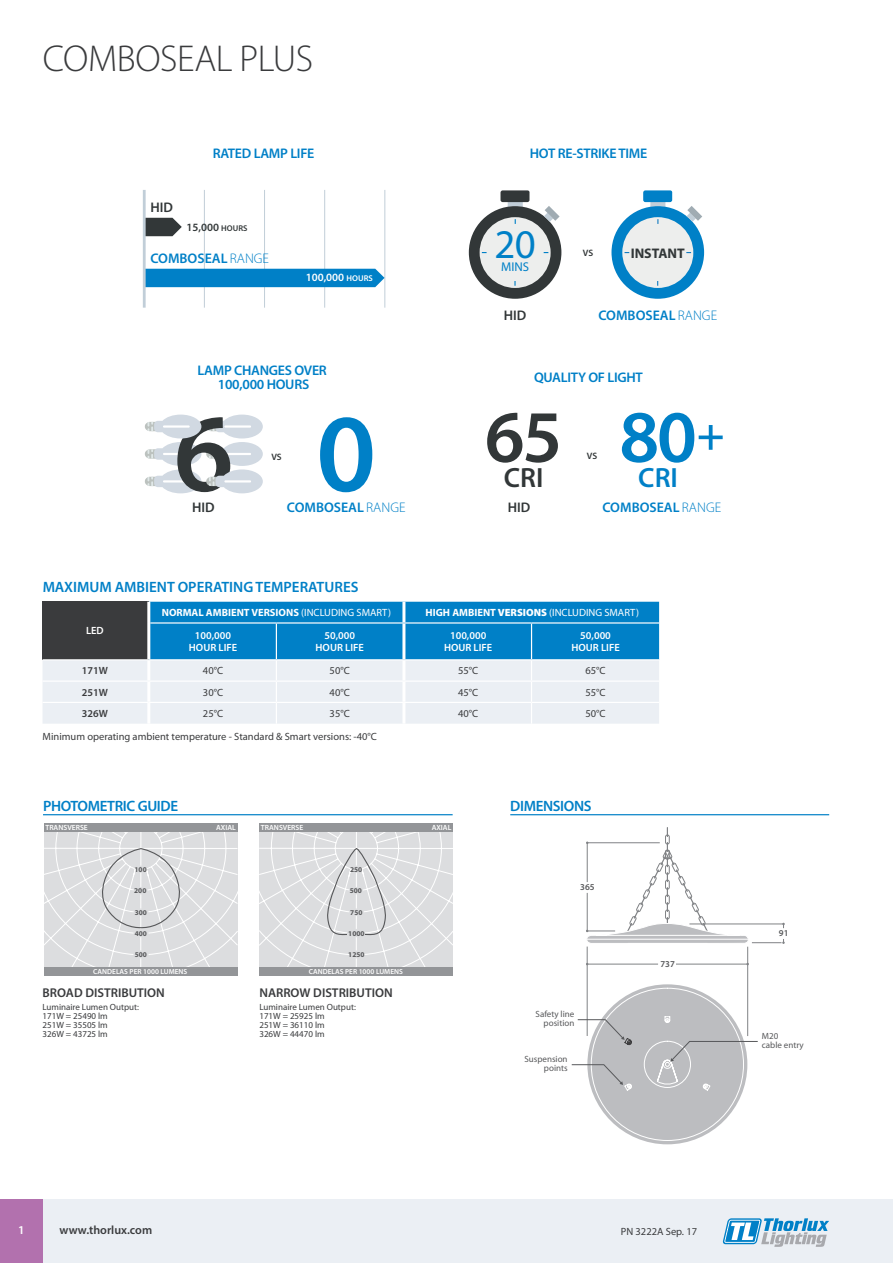
<style>
.page{position:relative;width:893px;height:1263px;background:#fff}
.page>*{position:absolute;margin:0;border:0;box-sizing:border-box;transform-origin:0 0}
.t1{font:600 74.4px "Myriad Pro";color:#0080c7}
.t2{font:600 74.4px "Myriad Pro";color:#323738}
.t3{font:40.95px "Myriad Pro";color:#0080c7}
.t4{font:300 37.5px "Myriad Pro";letter-spacing:-.01em;color:#3a3b3d}
.t5{font:600 27.9px "Myriad Pro";color:#0080c7}
.t6{font:600 27.9px "Myriad Pro";color:#323738}
.t7{font:600 15px "Myriad Pro";letter-spacing:-.005em;color:#0080c7}
.t8{font:600 15px "Myriad Pro";letter-spacing:-.025em;color:#0080c7}
.t9{font:600 13.95px/14px "Myriad Pro";letter-spacing:-.02em;color:#0080c7;text-align:center}
.t10{font:600 13.95px "Myriad Pro";color:#0080c7}
.t11{font:600 13.95px "Myriad Pro";color:#323738}
.t12{font:700 13.95px "Myriad Pro";color:#323738}
.t13{font:600 12.75px "Myriad Pro";color:#3a3b3d}
.t14{font:12.75px "Myriad Pro";color:#0080c7}
.t15{font:600 12px "Myriad Pro";color:#3a3b3d}
.t16{font:600 12px "Myriad Pro";color:#fff}
.t17{font:600 11.1px "Myriad Pro";color:#fff}
.t18{font:600 11.1px "Myriad Pro";color:#323738}
.t19{font:10.5px "Myriad Pro";color:#3a3b3d}
.t20{font:600 10.5px/12px "Myriad Pro";color:#fff;text-align:center}
.t21{font:700 10.5px "Myriad Pro";color:#fff}
.t22{font:10.5px "Myriad Pro";color:#fff}
.t23{font:600 10.5px "Myriad Pro";color:#3a3b3d}
.t24{font:600 9.3px "Myriad Pro";color:#323738}
.t25{font:9px/9px "Myriad Pro";color:#3a3b3d}
.t26{font:9px/9px "Myriad";color:#57585a;text-align:right}
.t27{font:600 9px "Myriad Pro";color:#57585a}
.t28{font:600 7.5px "Myriad Pro";color:#fff}
.t29{font:600 7.35px "Myriad Pro";color:#fff}
.t30{font:700 7.35px "Myriad Pro";color:#57585a}
.s1{font-size:8.4px}
.s2{font-weight:300}
.s3{font-weight:400}
.s4{font-weight:700}
.s5{font-weight:900}
</style>
<div class="page">
<hr style="left:510px;top:814px;width:319px;height:1px;background:#0080c7">
<hr style="left:43px;top:814px;width:410px;height:1px;background:#0080c7">
<svg style="left:508px;top:202px;width:15px;height:5px"></svg>
<div style="left:469px;top:206px;width:92px;height:93px;background:#323738;border-radius:50%"></div>
<svg style="left:544px;top:206px;width:16px;height:16px"></svg>
<div style="left:480px;top:217px;width:71px;height:71px;background:#edeeed;border-radius:50%"></div>
<div style="left:500px;top:190px;width:30px;height:12px;background:#323738;border-radius:2px"></div>
<svg style="left:650px;top:202px;width:15px;height:5px"></svg>
<div style="left:611px;top:206px;width:93px;height:93px;background:#0080c7;border-radius:50%"></div>
<svg style="left:687px;top:206px;width:15px;height:16px"></svg>
<div style="left:622px;top:217px;width:71px;height:71px;background:#edeeed;border-radius:50%"></div>
<div style="left:643px;top:190px;width:29px;height:12px;background:#0080c7;border-radius:2px"></div>
<svg style="left:320px;top:417px;width:52px;height:75px"></svg>
<svg style="left:145px;top:415px;width:118px;height:78px"></svg>
<hr style="left:224px;top:480px;width:27px;height:2px;background:#fff">
<svg style="left:699px;top:425px;width:24px;height:25px"></svg>
<hr style="left:204px;top:190px;width:1px;height:118px;background:#c1ced8">
<hr style="left:264px;top:190px;width:1px;height:118px;background:#c1ced8">
<hr style="left:324px;top:190px;width:1px;height:118px;background:#c1ced8">
<hr style="left:384px;top:190px;width:1px;height:118px;background:#c1ced8">
<svg style="left:146px;top:218px;width:36px;height:18px"></svg>
<div style="left:146px;top:269px;width:239px;height:18px;background:#0080c7"></div>
<hr style="left:143px;top:190px;width:3px;height:118px;background:#c1ced8">
<hr style="left:676px;top:964px;width:72px;height:1px;background:#808285">
<hr style="left:587px;top:946px;width:1px;height:90px;background:#808285">
<hr style="left:747px;top:947px;width:1px;height:89px;background:#808285">
<hr style="left:587px;top:964px;width:71px;height:1px;background:#808285">
<svg style="left:571px;top:987px;width:187px;height:154px"></svg>
<svg style="left:586px;top:827px;width:199px;height:117px"></svg>
<svg style="left:259px;top:831px;width:194px;height:145px;background:#dcdddf"></svg>
<div style="left:259px;top:823px;width:194px;height:8px;background:#939598"></div>
<div style="left:259px;top:967px;width:194px;height:8px;background:#939598"></div>
<div style="left:44px;top:823px;width:194px;height:8px;background:#939598"></div>
<svg style="left:44px;top:831px;width:194px;height:145px;background:#d8d9db"></svg>
<svg style="left:43px;top:602px;width:616px;height:122px;background:#85b7d5"></svg>
<div style="left:0;top:1199px;width:893px;height:64px;background:#ebeff4"></div>
<svg style="left:723px;top:1218px;width:106px;height:29px"></svg>
<div style="left:0;top:1199px;width:43px;height:64px;background:#b271ae"></div>
<h3 class="t4" style="left:43px;top:36px;width:272px">COMBOSEAL PLUS</h3>
<h3 class="t9" style="left:213px;top:146px;width:103px">RATED LAMP LIFE</h3>
<h3 class="t11" style="left:150px;top:199px;width:24px">HID</h3>
<p class="t18" style="left:186px;top:220px;width:63px">15,000 <span class="s1">HOURS</span></p>
<h3 class="t10" style="left:150px;top:249px;width:120px">COMBOSEAL <span class="s2">RANGE</span></h3>
<p class="t17" style="left:306px;top:270px;width:69px">100,000 <span class="s1">HOURS</span></p>
<h3 class="t9" style="left:530px;top:146px;width:119px">HOT RE-STRIKE TIME</h3>
<h2 class="t3" style="left:495px;top:219px;width:43px">20</h2>
<p class="t14" style="left:501px;top:258px;width:29px">MINS</p>
<h3 class="t11" style="left:504px;top:307px;width:24px">HID</h3>
<p class="t24" style="left:583px;top:247px;width:12px">VS</p>
<h3 class="t12" style="left:631px;top:244px;width:56px">INSTANT</h3>
<h3 class="t10" style="left:598px;top:307px;width:120px">COMBOSEAL <span class="s2">RANGE</span></h3>
<h3 class="t9" style="left:198px;top:363px;width:131px">LAMP CHANGES OVER<br>100,000 HOURS</h3>
<h3 class="t9" style="left:534px;top:370px;width:110px">QUALITY OF LIGHT</h3>
<p class="t24" style="left:271px;top:451px;width:12px">VS</p>
<h3 class="t11" style="left:192px;top:499px;width:24px">HID</h3>
<h3 class="t10" style="left:287px;top:499px;width:120px">COMBOSEAL <span class="s2">RANGE</span></h3>
<h3 class="t7" style="left:43px;top:577px;width:317px">MAXIMUM AMBIENT OPERATING TEMPERATURES</h3>
<h1 class="t2" style="left:485px;top:389px;width:79px">65</h1>
<h3 class="t6" style="left:504px;top:460px;width:41px">CRI</h3>
<p class="t24" style="left:587px;top:450px;width:12px">VS</p>
<h1 class="t1" style="left:619px;top:389px;width:79px">80</h1>
<h3 class="t5" style="left:638px;top:460px;width:41px">CRI</h3>
<h3 class="t11" style="left:508px;top:499px;width:24px">HID</h3>
<h3 class="t10" style="left:602px;top:499px;width:120px">COMBOSEAL <span class="s2">RANGE</span></h3>
<p class="t20" style="left:86px;top:625px;width:19px">LED</p>
<p class="t21" style="left:162px;top:606px;width:231px">NORMAL AMBIENT VERSIONS <span class="s3">(INCLUDING SMART)</span></p>
<p class="t22" style="left:426px;top:606px;width:215px"><span class="s4">HIGH AMBIENT</span> <span class="s5">VERSIONS</span> (INCLUDING SMART)</p>
<p class="t20" style="left:189px;top:630px;width:50px">100,000<br>HOUR LIFE</p>
<p class="t20" style="left:316px;top:630px;width:50px">50,000<br>HOUR LIFE</p>
<p class="t20" style="left:444px;top:630px;width:50px">100,000<br>HOUR LIFE</p>
<p class="t20" style="left:571px;top:630px;width:50px">50,000<br>HOUR LIFE</p>
<p class="t23" style="left:82px;top:664px;width:28px">171W</p>
<p class="t19" style="left:203px;top:664px;width:22px">40°C</p>
<p class="t19" style="left:330px;top:664px;width:22px">50°C</p>
<p class="t19" style="left:458px;top:664px;width:22px">55°C</p>
<p class="t19" style="left:585px;top:664px;width:22px">65°C</p>
<p class="t23" style="left:82px;top:685px;width:28px">251W</p>
<p class="t19" style="left:203px;top:686px;width:22px">30°C</p>
<p class="t19" style="left:330px;top:686px;width:22px">40°C</p>
<p class="t19" style="left:458px;top:686px;width:22px">45°C</p>
<p class="t19" style="left:585px;top:686px;width:22px">55°C</p>
<p class="t23" style="left:82px;top:707px;width:28px">326W</p>
<p class="t19" style="left:203px;top:707px;width:22px">25°C</p>
<p class="t19" style="left:330px;top:707px;width:22px">35°C</p>
<p class="t19" style="left:458px;top:707px;width:22px">40°C</p>
<p class="t19" style="left:585px;top:707px;width:22px">50°C</p>
<p class="t19" style="left:43px;top:730px;width:336px">Minimum operating ambient temperature - Standard &amp; Smart versions: -40°C</p>
<h3 class="t8" style="left:43px;top:796px;width:137px">PHOTOMETRIC GUIDE</h3>
<h3 class="t8" style="left:510px;top:796px;width:83px">DIMENSIONS</h3>
<p class="t28" style="left:45px;top:823px;width:44px">TRANSVERSE</p>
<p class="t28" style="left:216px;top:823px;width:21px">AXIAL</p>
<p class="t28" style="left:261px;top:823px;width:44px">TRANSVERSE</p>
<p class="t28" style="left:432px;top:823px;width:21px">AXIAL</p>
<p class="t30" style="left:135px;top:864px;width:14px">100</p>
<p class="t30" style="left:350px;top:864px;width:14px">250</p>
<p class="t30" style="left:134px;top:885px;width:14px">200</p>
<p class="t30" style="left:135px;top:907px;width:14px">300</p>
<p class="t30" style="left:350px;top:885px;width:14px">500</p>
<p class="t30" style="left:350px;top:907px;width:14px">750</p>
<p class="t27" style="left:580px;top:881px;width:16px">365</p>
<p class="t30" style="left:135px;top:928px;width:14px">400</p>
<p class="t30" style="left:135px;top:950px;width:14px">500</p>
<p class="t30" style="left:348px;top:928px;width:18px">1000</p>
<p class="t30" style="left:348px;top:950px;width:18px">1250</p>
<p class="t29" style="left:93px;top:967px;width:96px">CANDELAS PER 1000 LUMENS</p>
<p class="t29" style="left:309px;top:967px;width:96px">CANDELAS PER 1000 LUMENS</p>
<p class="t27" style="left:660px;top:958px;width:16px">737</p>
<p class="t13" style="left:43px;top:984px;width:124px">BROAD DISTRIBUTION</p>
<p class="t25" style="left:43px;top:1002px;width:98px">Luminaire Lumen Output:<br>171W = 25490 lm<br>251W = 35505 lm<br>326W = 43725 lm</p>
<p class="t13" style="left:259px;top:984px;width:135px">NARROW DISTRIBUTION</p>
<p class="t25" style="left:259px;top:1002px;width:98px">Luminaire Lumen Output:<br>171W = 25925 lm<br>251W = 36110 lm<br>326W = 44470 lm</p>
<p class="t26" style="left:536px;top:1010px;width:40px">Safety line position</p>
<p class="t26" style="left:524px;top:1055px;width:45px">Suspension points</p>
<p class="t27" style="left:779px;top:927px;width:11px">91</p>
<p class="t26" style="left:762px;top:1032px;width:43px;text-align:left">M20<br>cable entry</p>
<p class="t16" style="left:18px;top:1222px;width:8px">1</p>
<p class="t15" style="left:60px;top:1222px;width:94px">www.thorlux.com</p>
<p class="t19" style="left:621px;top:1225px;width:78px">PN 3222A Sep. 17</p>
</div>
